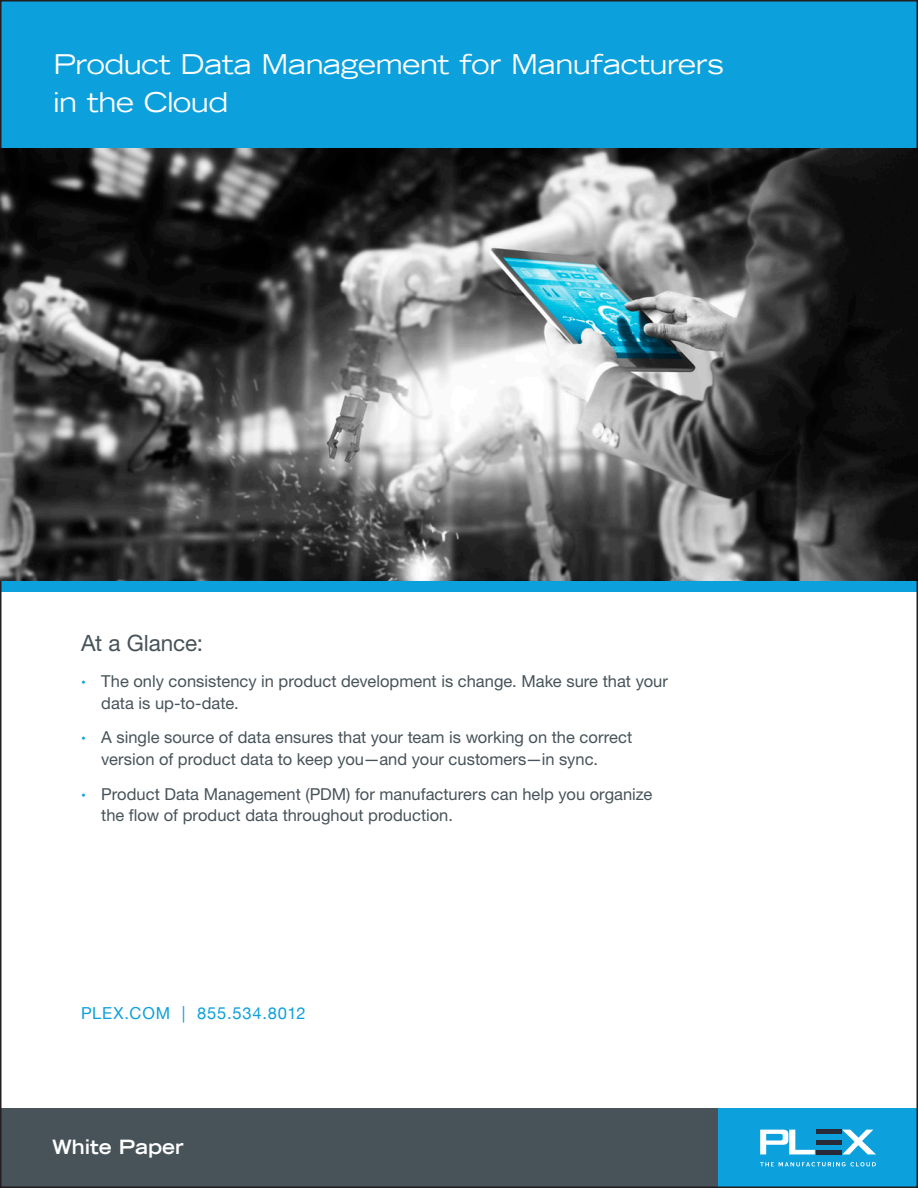
<style>
.page{position:relative;width:918px;height:1188px;background:#fff}
.page>*{position:absolute;margin:0;border:0;box-sizing:border-box;transform-origin:0 0}
.headline{font:expanded 27px/37.5px "Trade Gothic LT";letter-spacing:-.015em;color:#fff}
.subhead{font:22.5px "Helvetica Neue LT Pro";color:#475359}
.t1{font:700 expanded 19.5px "Trade Gothic LT";color:#fff}
.t2{font:16.5px/21.8px "Helvetica Neue LT Pro";color:#475359}
.t3{font:16.5px "Helvetica Neue";letter-spacing:.05em;color:#0ca0dc}
.s1{font-family:"Helvetica Neue";font-size:13.5px;color:#0ca0dc}
</style>
<div class="page">
<div style="left:0;top:1108px;width:735px;height:80px;background:#475359"></div>
<div style="left:718px;top:1108px;width:200px;height:80px;background:#0ca0dc"></div>
<svg style="left:760px;top:1130px;width:55px;height:24px"></svg>
<svg style="left:842px;top:1130px;width:34px;height:24px"></svg>
<hr style="left:816px;top:1150px;width:25px;height:4px;background:#282a38">
<hr style="left:816px;top:1130px;width:25px;height:4px;background:#282a38">
<div style="left:816px;top:1140px;width:25px;height:5px;background:#282a38"></div>
<svg style="left:760px;top:1162px;width:116px;height:4px"></svg>
<div style="left:0;top:0;width:918px;height:149px;background:#0ca0dc"></div>
<div style="left:0;top:581px;width:918px;height:11px;background:#0ca0dc"></div>
<img style="left:0;top:148px;width:918px;height:433px">
<p class="headline" style="left:53px;top:45px;width:672px">Product Data Management for Manufacturers in the Cloud</p>
<p class="subhead" style="left:81px;top:629px;width:124px">At a Glance:</p>
<p class="t2" style="left:101px;top:670px;width:568px;text-indent:-20px"><span class="s1">•</span> The only consistency in product development is change. Make sure that your data is up-to-date.</p>
<p class="t2" style="left:101px;top:726px;width:533px;text-indent:-20px"><span class="s1">•</span> A single source of data ensures that your team is working on the correct version of product data to keep you—and your customers—in sync.</p>
<p class="t2" style="left:101px;top:782px;width:553px;text-indent:-20px"><span class="s1">•</span> Product Data Management (PDM) for manufacturers can help you organize the flow of product data throughout production.</p>
<p class="t3" style="left:81px;top:1002px;width:226px">PLEX.COM | 855.534.8012</p>
<p class="t1" style="left:52px;top:1134px;width:133px">White Paper</p>
</div>
